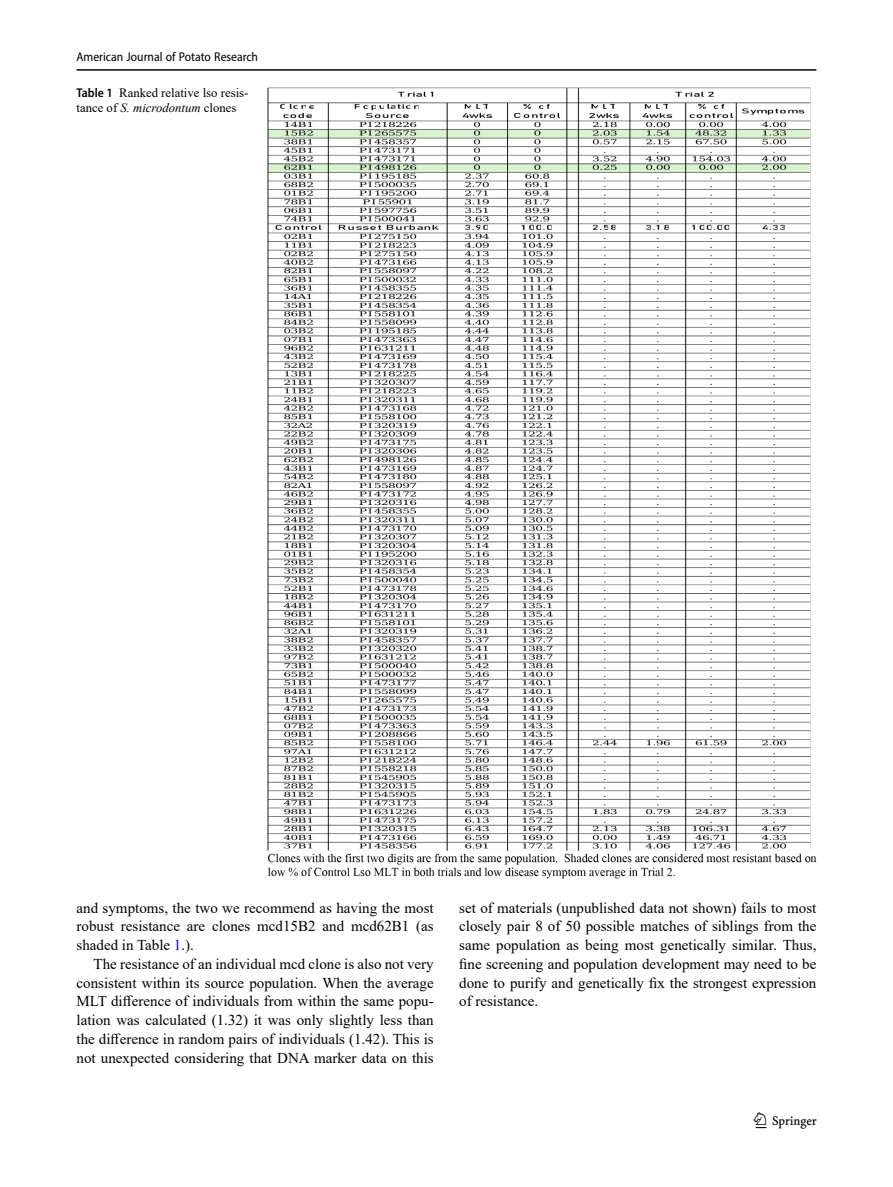
<style>
.page{position:relative;width:893px;height:1187px;background:#fff}
.page>*{position:absolute;margin:0;border:0;box-sizing:border-box;transform-origin:0 0}
.t1{font:22.5px "Springnew";color:#000}
.Body_Text_Indent{font:15px/18.8px "Times New Roman";color:#000;text-align:justify}
.Body_Text{font:15px/18.8px "Times New Roman";color:#000;text-align:justify}
.Figure_Caption_Side{font:12.75px/15px "Times New Roman";color:#000}
.t2{font:semi-condensed 12.75px "Myriad Pro";color:#000}
.s1{font-family:"Myriad Pro";font-weight:600;font-stretch:semi-condensed}
.s2{font-style:italic}
.s3{color:#00f}
</style>
<div class="page">
<hr style="left:77px;top:69px;width:739px;height:2px;background:#000">
<img style="left:268px;top:87px;width:548px;height:791px">
<p class="t2" style="left:77px;top:49px;width:183px">American Journal of Potato Research</p>
<p class="Figure_Caption_Side" style="left:77px;top:84px;width:173px"><span class="s1">Table 1</span> Ranked relative lso resis&shy;tance of <span class="s2">S. microdontum</span> clones</p>
<p class="Body_Text" style="left:77px;top:897px;width:359px">and symptoms, the two we recommend as having the most robust resistance are clones mcd15B2 and mcd62B1 (as shaded in Table <span class="s3">1</span>.).</p>
<p class="Body_Text_Indent" style="left:77px;top:953px;width:359px;text-indent:17px">The resistance of an individual mcd clone is also not very consistent within its source population. When the average MLT difference of individuals from within the same popu&shy;lation was calculated (1.32) it was only slightly less than the difference in random pairs of individuals (1.42). This is not unexpected considering that DNA marker data on this</p>
<p class="Body_Text_Indent" style="left:459px;top:897px;width:359px">set of materials (unpublished data not shown) fails to most closely pair 8 of 50 possible matches of siblings from the same population as being most genetically similar. Thus, fine screening and population development may need to be done to purify and genetically fix the strongest expression of resistance.</p>
<h1 class="t1" style="left:756px;top:1107px;width:63px">1 3</h1>
</div>
